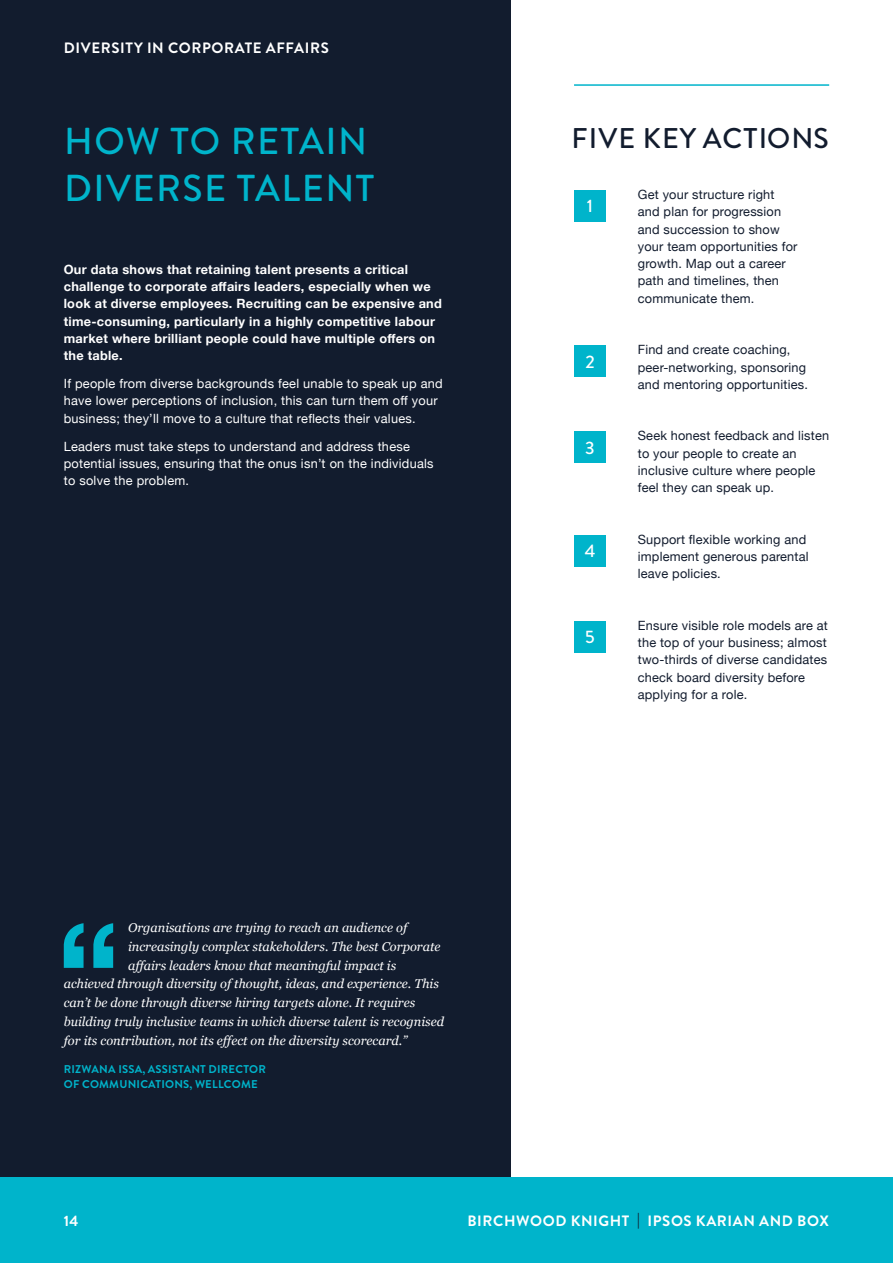
<style>
.page{position:relative;width:893px;height:1263px;background:#fff}
.page>*{position:absolute;margin:0;border:0;box-sizing:border-box;transform-origin:0 0}
.t1{font:500 37.5px/47.2px "Brandon Grotesque";letter-spacing:.04em;color:#00b4cb}
.t2{font:500 28.5px "Brandon Grotesque";letter-spacing:.04em;color:#121c2e}
.t3{font:500 18px "Brandon Grotesque";color:#fff}
.t4{font:700 15px "Brandon Grotesque";letter-spacing:.04em;color:#fff}
.t5{font:12.75px/17.2px "Helvetica Neue";letter-spacing:.015em;color:#121c2e}
.t6{font:italic 12.75px "Georgia";color:#fff}
.t7{font:12.75px/17.2px "Helvetica Neue";letter-spacing:.02em;color:#fff}
.t8{font:700 12.75px/17.2px "Helvetica Neue";letter-spacing:.02em;color:#fff}
.t9{font:700 11.25px/15px "Brandon Grotesque";letter-spacing:.02em;color:#00b4cb}
.s1{color:#121c2e}
</style>
<div class="page">
<div style="left:574px;top:621px;width:32px;height:32px;background:#00b4cb"></div>
<div style="left:574px;top:535px;width:32px;height:32px;background:#00b4cb"></div>
<div style="left:574px;top:431px;width:32px;height:32px;background:#00b4cb"></div>
<div style="left:0;top:0;width:510px;height:1178px;background:#121c2e"></div>
<div style="left:574px;top:345px;width:32px;height:32px;background:#00b4cb"></div>
<hr style="left:574px;top:84px;width:255px;height:2px;background:#00b4cb">
<div style="left:0;top:1178px;width:893px;height:85px;background:#00b4cb"></div>
<div style="left:574px;top:190px;width:32px;height:32px;background:#00b4cb"></div>
<svg style="left:64px;top:923px;width:49px;height:45px"></svg>
<p class="t4" style="left:64px;top:37px;width:266px">DIVERSITY IN CORPORATE AFFAIRS</p>
<h1 class="t1" style="left:64px;top:118px;width:312px">HOW TO RETAIN<br>DIVERSE TALENT</h1>
<p class="t8" style="left:64px;top:261px;width:380px">Our data shows that retaining talent presents a critical challenge to corporate affairs leaders, especially when we look at diverse employees. Recruiting can be expensive and time-consuming, particularly in a highly competitive labour market where brilliant people could have multiple offers on the table.</p>
<p class="t7" style="left:64px;top:376px;width:381px">If people from diverse backgrounds feel unable to speak up and have lower perceptions of inclusion, this can turn them off your business; they’ll move to a culture that reflects their values.</p>
<p class="t7" style="left:64px;top:438px;width:371px">Leaders must take steps to understand and address these potential issues, ensuring that the onus isn’t on the individuals to solve the problem.</p>
<p class="t6" style="left:128px;top:918px;width:281px">Organisations are trying to reach an audience of</p>
<p class="t6" style="left:128px;top:937px;width:314px">increasingly complex stakeholders. The best Corporate</p>
<p class="t6" style="left:128px;top:956px;width:270px">affairs leaders know that meaningful impact is</p>
<p class="t6" style="left:64px;top:975px;width:377px">achieved through diversity of thought, ideas, and experience. This</p>
<p class="t6" style="left:64px;top:993px;width:353px">can’t be done through diverse hiring targets alone. It requires</p>
<p class="t6" style="left:64px;top:1012px;width:382px">building truly inclusive teams in which diverse talent is recognised</p>
<p class="t6" style="left:64px;top:1031px;width:345px">for its contribution, not its effect on the diversity scorecard.”</p>
<p class="t9" style="left:64px;top:1062px;width:203px">RIZWANA ISSA, ASSISTANT DIRECTOR<br>OF COMMUNICATIONS, WELLCOME</p>
<h2 class="t2" style="left:571px;top:118px;width:259px">FIVE KEY ACTIONS</h2>
<h3 class="t3" style="left:587px;top:194px;width:8px">1</h3>
<p class="t5" style="left:638px;top:187px;width:161px">Get your structure right and plan for progression and succession to show your team opportunities for growth. Map out a career path and timelines, then communicate them.</p>
<h3 class="t3" style="left:585px;top:349px;width:11px">2</h3>
<h3 class="t3" style="left:585px;top:435px;width:11px">3</h3>
<h3 class="t3" style="left:585px;top:538px;width:12px">4</h3>
<h3 class="t3" style="left:585px;top:624px;width:11px">5</h3>
<p class="t5" style="left:638px;top:342px;width:172px">Find and create coaching, peer-networking, sponsoring and mentoring opportunities.</p>
<p class="t5" style="left:638px;top:428px;width:193px">Seek honest feedback and listen to your people to create an inclusive culture where people feel they can speak up.</p>
<p class="t5" style="left:638px;top:531px;width:172px">Support flexible working and implement generous parental leave policies.</p>
<p class="t5" style="left:638px;top:617px;width:192px">Ensure visible role models are at the top of your business; almost two-thirds of diverse candidates check board diversity before applying for a role.</p>
<p class="t4" style="left:64px;top:1210px;width:16px">14</p>
<p class="t4" style="left:467px;top:1210px;width:363px">BIRCHWOOD KNIGHT <span class="s1">|</span> IPSOS KARIAN AND BOX</p>
</div>
